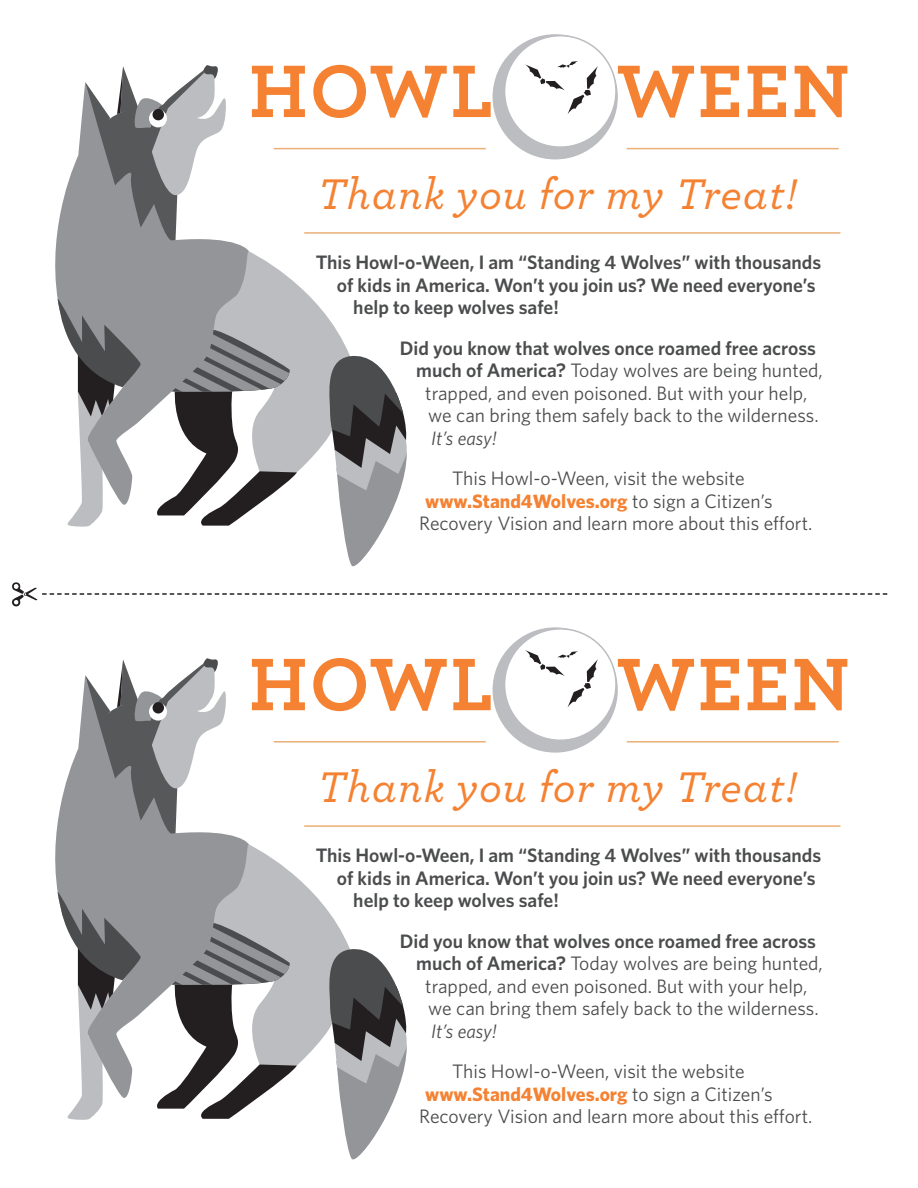
<style>
.page{position:relative;width:918px;height:1188px;background:#fff}
.page>*{position:absolute;margin:0;border:0;box-sizing:border-box;transform-origin:0 0}
.t1{font:78px "Archer Bold LF";letter-spacing:.025em;color:#f48232}
.t2{font:45px "Archer Medium LF Italic";letter-spacing:.025em;color:#f48232}
.t3{font:19.5px "Whitney";color:#4b4c4d}
.t4{font:600 19.5px "Whitney";color:#4b4c4d}
.t5{font:700 19.5px "Whitney";color:#f48232}
.t6{font:italic 19.5px "Whitney";color:#4b4c4d}
.s1{color:#fff}
.s2{font-weight:600}
.s3{font-weight:400;color:#4b4c4d}
</style>
<div class="page">
<svg style="left:12px;top:582px;width:875px;height:25px"></svg>
<svg style="left:58px;top:65px;width:351px;height:502px"></svg>
<div style="left:493px;top:34px;width:125px;height:125px;background:#bcbdc0;border-radius:50%"></div>
<div style="left:505px;top:36px;width:111px;height:111px;background:#fff;border-radius:50%"></div>
<div style="left:504px;top:35px;width:113px;height:113px;border:2px solid #bcbdc0;border-radius:50%"></div>
<svg style="left:525px;top:61px;width:73px;height:53px"></svg>
<hr style="left:274px;top:148px;width:212px;height:1px;background:#eab076">
<hr style="left:627px;top:148px;width:212px;height:1px;background:#eab076">
<hr style="left:304px;top:232px;width:536px;height:2px;background:#eab076">
<svg style="left:58px;top:658px;width:349px;height:502px"></svg>
<div style="left:493px;top:627px;width:125px;height:126px;background:#bcbdc0;border-radius:50%"></div>
<div style="left:505px;top:629px;width:111px;height:111px;background:#fff;border-radius:50%"></div>
<div style="left:504px;top:628px;width:113px;height:113px;border:2px solid #bcbdc0;border-radius:50%"></div>
<svg style="left:525px;top:650px;width:73px;height:57px"></svg>
<hr style="left:274px;top:741px;width:212px;height:2px;background:#eab076">
<hr style="left:627px;top:741px;width:212px;height:2px;background:#eab076">
<hr style="left:304px;top:825px;width:536px;height:2px;background:#eab076">
<p class="t1" style="left:249px;top:42px;width:602px">HOWL<span class="s1">-O-</span>WEEN</p>
<p class="t2" style="left:318px;top:166px;width:481px">Thank you for my Treat!</p>
<p class="t4" style="left:316px;top:249px;width:507px">This Howl-o-Ween, I am “Standing 4 Wolves” with thousands</p>
<p class="t4" style="left:337px;top:272px;width:480px">of kids in America. Won’t you join us? We need everyone’s</p>
<p class="t4" style="left:353px;top:294px;width:207px">help to keep wolves safe!</p>
<p class="t4" style="left:400px;top:335px;width:418px">Did you know that wolves once roamed free across</p>
<p class="t3" style="left:416px;top:357px;width:408px"><span class="s2">much of America?</span> Today wolves are being hunted,</p>
<p class="t3" style="left:425px;top:380px;width:384px">trapped, and even poisoned. But with your help,</p>
<p class="t3" style="left:428px;top:402px;width:392px">we can bring them safely back to the wilderness.</p>
<p class="t6" style="left:431px;top:425px;width:67px">It’s easy!</p>
<p class="t3" style="left:452px;top:465px;width:294px">This Howl-o-Ween, visit the website</p>
<p class="t5" style="left:425px;top:488px;width:349px">www.Stand4Wolves.org <span class="s3">to sign a Citizen’s</span></p>
<p class="t3" style="left:419px;top:510px;width:395px">Recovery Vision and learn more about this effort.</p>
<p class="t1" style="left:249px;top:635px;width:602px">HOWL<span class="s1">-O-</span>WEEN</p>
<p class="t2" style="left:318px;top:759px;width:481px">Thank you for my Treat!</p>
<p class="t4" style="left:316px;top:843px;width:507px">This Howl-o-Ween, I am “Standing 4 Wolves” with thousands</p>
<p class="t4" style="left:337px;top:865px;width:480px">of kids in America. Won’t you join us? We need everyone’s</p>
<p class="t4" style="left:353px;top:888px;width:207px">help to keep wolves safe!</p>
<p class="t4" style="left:400px;top:928px;width:418px">Did you know that wolves once roamed free across</p>
<p class="t3" style="left:416px;top:951px;width:408px"><span class="s2">much of America?</span> Today wolves are being hunted,</p>
<p class="t3" style="left:425px;top:973px;width:384px">trapped, and even poisoned. But with your help,</p>
<p class="t3" style="left:428px;top:996px;width:392px">we can bring them safely back to the wilderness.</p>
<p class="t6" style="left:431px;top:1018px;width:67px">It’s easy!</p>
<p class="t3" style="left:452px;top:1059px;width:294px">This Howl-o-Ween, visit the website</p>
<p class="t5" style="left:425px;top:1081px;width:349px">www.Stand4Wolves.org <span class="s3">to sign a Citizen’s</span></p>
<p class="t3" style="left:419px;top:1104px;width:395px">Recovery Vision and learn more about this effort.</p>
</div>
